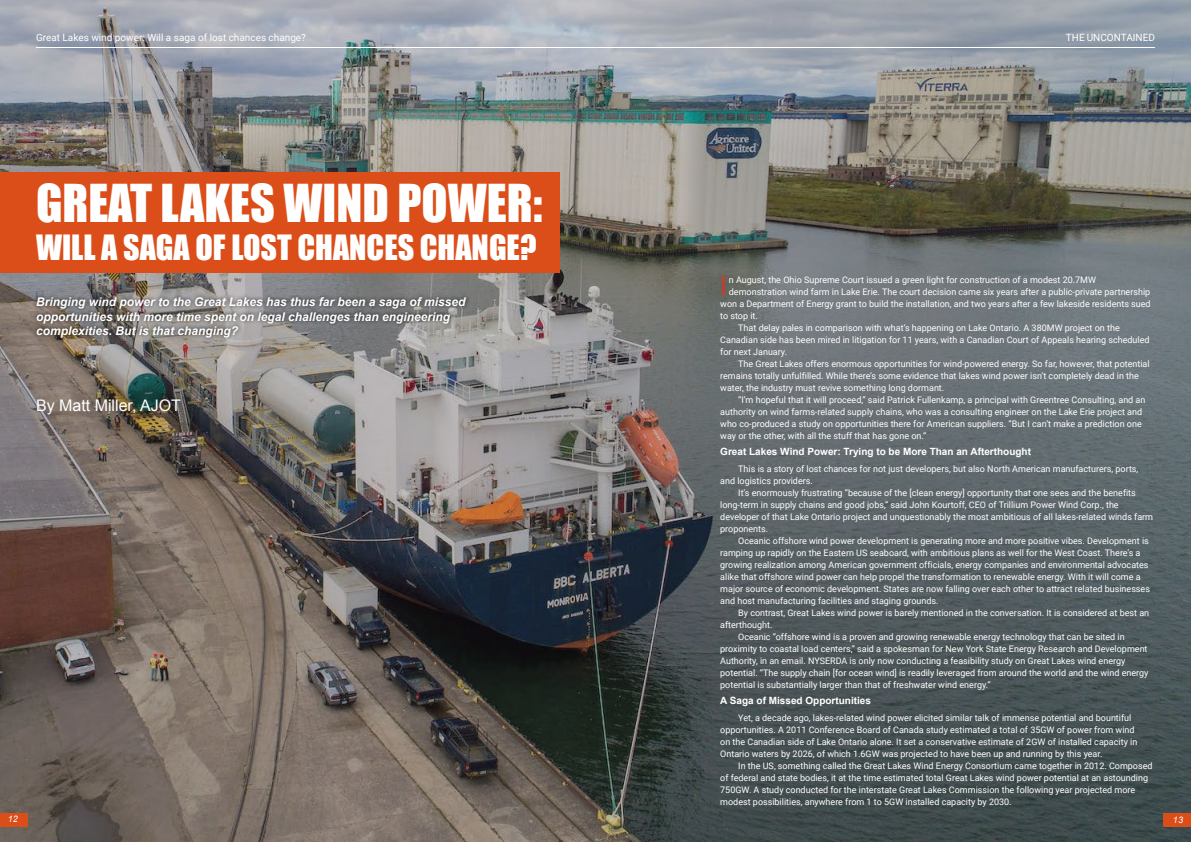
<style>
.page{position:relative;width:1191px;height:842px;background:#fff}
.page>*{position:absolute;margin:0;border:0;box-sizing:border-box;transform-origin:0 0}
.t1{font:48px "Impact";color:#fff}
.t2{font:32px "Impact";color:#fff}
.t3{font:26.2px "Bodoni Svty Two OSITCTT";color:#ca3c28}
.t4{font:16px "Arial";color:#fff}
.t5{font:italic 700 12px/14.4px "Arial";color:#fff}
.t6{font:700 10px "Arial";color:#fff}
.t7{font:10px "Roboto";color:#fff}
.t8{font:9px/12px "Roboto";color:#fff}
.t9{font:italic 9px "Arial";color:#fff}
</style>
<div class="page">
<img style="left:0;top:0;width:1191px;height:842px">
<hr style="left:36px;top:47px;width:559px;height:1px;background:#fff">
<hr style="left:595px;top:47px;width:560px;height:1px;background:#fff">
<div style="left:0;top:172px;width:559px;height:101px;background:#db4e19"></div>
<div style="left:32px;top:293px;width:438px;height:49px;background:#000;opacity:.75"></div>
<div style="left:0;top:813px;width:27px;height:13px;background:#db4e19"></div>
<div style="left:1164px;top:813px;width:27px;height:13px;background:#db4e19"></div>
<p class="t7" style="left:36px;top:30px;width:271px">Great Lakes wind power: Will a saga of lost chances change?</p>
<p class="t7" style="left:1066px;top:30px;width:91px">THE UNCONTAINED</p>
<h1 class="t1" style="left:36px;top:166px;width:508px">GREAT LAKES WIND POWER:</h1>
<h2 class="t2" style="left:36px;top:223px;width:502px">WILL A SAGA OF LOST CHANCES CHANGE?</h2>
<h3 class="t5" style="left:36px;top:295px;width:431px">Bringing wind power to the Great Lakes has thus far been a saga of missed opportunities with more time spent on legal challenges than engineering complexities. But is that changing?</h3>
<h3 class="t4" style="left:36px;top:395px;width:146px">By Matt Miller, AJOT</h3>
<h3 class="t3" style="left:719px;top:270px;width:10px">I</h3>
<p class="t8" style="left:729px;top:273px;width:369px">n August, the Ohio Supreme Court issued a green light for construction of a modest 20.7MW</p>
<p class="t8" style="left:729px;top:285px;width:423px">demonstration wind farm in Lake Erie. The court decision came six years after a public-private partnership</p>
<p class="t8" style="left:720px;top:297px;width:432px">won a Department of Energy grant to build the installation, and two years after a few lakeside residents sued</p>
<p class="t8" style="left:720px;top:309px;width:39px">to stop it.</p>
<p class="t8" style="left:738px;top:321px;width:383px">That delay pales in comparison with what’s happening on Lake Ontario. A 380MW project on the</p>
<p class="t8" style="left:720px;top:333px;width:431px">Canadian side has been mired in litigation for 11 years, with a Canadian Court of Appeals hearing scheduled</p>
<p class="t8" style="left:720px;top:345px;width:68px">for next January.</p>
<p class="t8" style="left:738px;top:357px;width:413px">The Great Lakes offers enormous opportunities for wind-powered energy. So far, however, that potential</p>
<p class="t8" style="left:720px;top:369px;width:420px">remains totally unfulfilled. While there’s some evidence that lakes wind power isn’t completely dead in the</p>
<p class="t8" style="left:720px;top:381px;width:225px">water, the industry must revive something long dormant.</p>
<p class="t8" style="left:738px;top:393px;width:409px">“I’m hopeful that it will proceed,” said Patrick Fullenkamp, a principal with Greentree Consulting, and an</p>
<p class="t8" style="left:720px;top:405px;width:423px">authority on wind farms-related supply chains, who was a consulting engineer on the Lake Erie project and</p>
<p class="t8" style="left:720px;top:417px;width:423px">who co-produced a study on opportunities there for American suppliers. “But I can’t make a prediction one</p>
<p class="t8" style="left:720px;top:429px;width:207px">way or the other, with all the stuff that has gone on.”</p>
<p class="t6" style="left:720px;top:445px;width:312px">Great Lakes Wind Power: Trying to be More Than an Afterthought</p>
<p class="t8" style="left:720px;top:462px;width:419px;text-indent:18px">This is a story of lost chances for not just developers, but also North American manufacturers, ports, and logistics providers.</p>
<p class="t8" style="left:720px;top:486px;width:434px;text-indent:18px">It’s enormously frustrating “because of the [clean energy] opportunity that one sees and the benefits long-term in supply chains and good jobs,” said John Kourtoff, CEO of Trillium Power Wind Corp., the developer of that Lake Ontario project and unquestionably the most ambitious of all lakes-related winds farm proponents.</p>
<p class="t8" style="left:720px;top:534px;width:431px;text-indent:18px">Oceanic offshore wind power development is generating more and more positive vibes. Development is ramping up rapidly on the Eastern US seaboard, with ambitious plans as well for the West Coast. There’s a growing realization among American government officials, energy companies and environmental advocates alike that offshore wind power can help propel the transformation to renewable energy. With it will come a major source of economic development. States are now falling over each other to attract related businesses and host manufacturing facilities and staging grounds.</p>
<p class="t8" style="left:738px;top:606px;width:412px">By contrast, Great Lakes wind power is barely mentioned in the conversation. It is considered at best an</p>
<p class="t8" style="left:720px;top:618px;width:54px">afterthought.</p>
<p class="t8" style="left:738px;top:630px;width:388px">Oceanic “offshore wind is a proven and growing renewable energy technology that can be sited in</p>
<p class="t8" style="left:720px;top:642px;width:429px">proximity to coastal load centers,” said a spokesman for New York State Energy Research and Development</p>
<p class="t8" style="left:720px;top:654px;width:406px">Authority, in an email. NYSERDA is only now conducting a feasibility study on Great Lakes wind energy</p>
<p class="t8" style="left:720px;top:666px;width:430px">potential. “The supply chain [for ocean wind] is readily leveraged from around the world and the wind energy</p>
<p class="t8" style="left:720px;top:678px;width:272px">potential is substantially larger than that of freshwater wind energy.”</p>
<p class="t6" style="left:720px;top:694px;width:152px">A Saga of Missed Opportunities</p>
<p class="t8" style="left:720px;top:711px;width:418px;text-indent:18px">Yet, a decade ago, lakes-related wind power elicited similar talk of immense potential and bountiful opportunities. A 2011 Conference Board of Canada study estimated a total of 35GW of power from wind on the Canadian side of Lake Ontario alone. It set a conservative estimate of 2GW of installed capacity in Ontario waters by 2026, of which 1.6GW was projected to have been up and running by this year.</p>
<p class="t8" style="left:720px;top:759px;width:434px;text-indent:18px">In the US, something called the Great Lakes Wind Energy Consortium came together in 2012. Composed of federal and state bodies, it at the time estimated total Great Lakes wind power potential at an astounding 750GW. A study conducted for the interstate Great Lakes Commission the following year projected more modest possibilities, anywhere from 1 to 5GW installed capacity by 2030.</p>
<p class="t9" style="left:8px;top:813px;width:12px">12</p>
<p class="t9" style="left:1173px;top:814px;width:12px">13</p>
</div>
